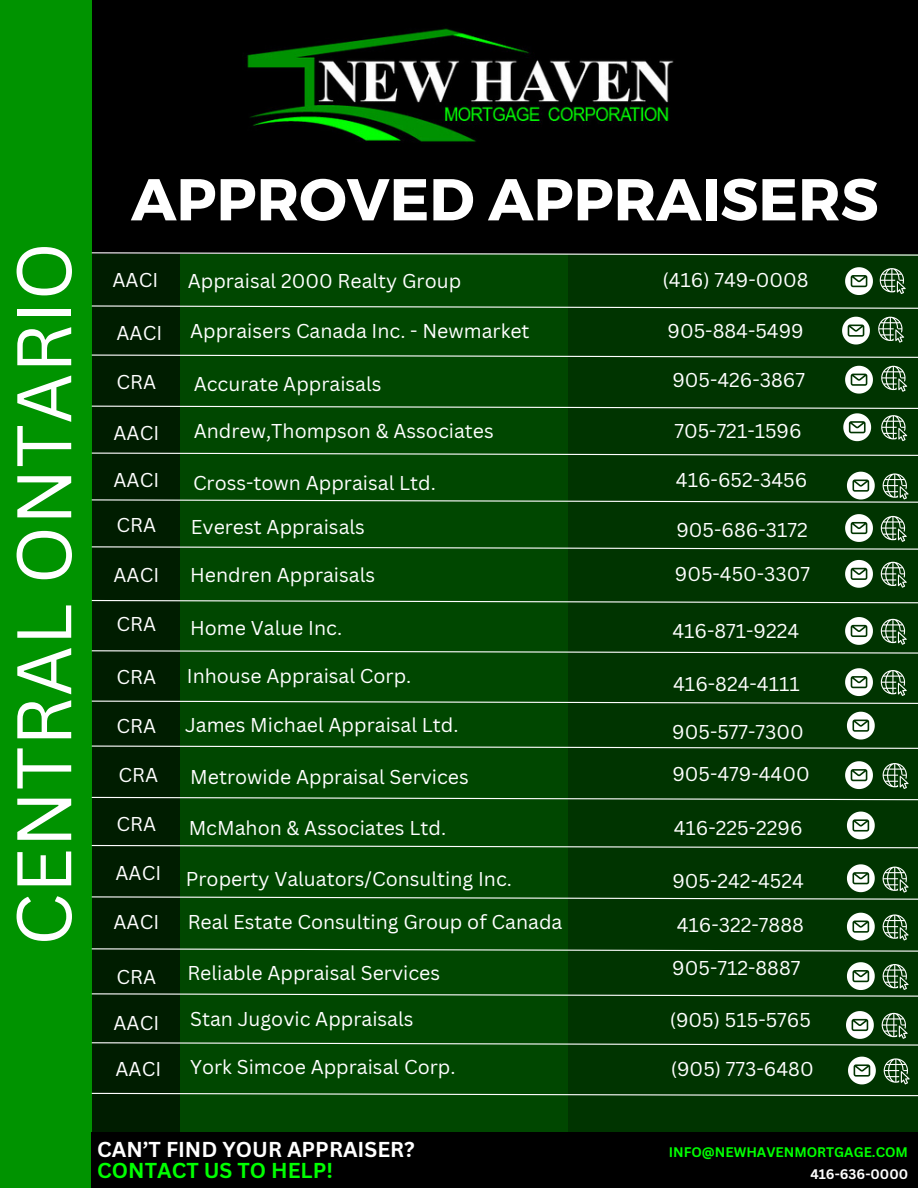
<style>
.page{position:relative;width:918px;height:1188px;background:#000}
.page>*{position:absolute;margin:0;border:0;box-sizing:border-box;transform-origin:0 0}
.t1{font:75.45px "Canva Sans";color:#fff}
.t2{font:700 58.95px "Montserrat";color:#fff}
.t3{font:700 21px/21.3px "Canva Sans";color:#fff}
.t4{font:19.5px "Canva Sans";color:#fff}
.t5{font:700 13.5px "Canva Sans";color:#00ff01}
.t6{font:700 13.5px "Canva Sans";color:#fff}
.s1{color:#00ff01}
</style>
<div class="page">
<img style="left:247px;top:28px;width:427px;height:114px">
<div style="left:87px;top:254px;width:481px;height:878px;background:#001d00"></div>
<div style="left:0;top:0;width:92px;height:1188px;background:#009300"></div>
<div style="left:181px;top:254px;width:737px;height:933px;background:linear-gradient(to right,#004c00,#003000)"></div>
<svg style="left:91px;top:305px;width:827px;height:4px"></svg>
<svg style="left:91px;top:354px;width:827px;height:4px"></svg>
<svg style="left:91px;top:452px;width:827px;height:4px"></svg>
<svg style="left:845px;top:267px;width:28px;height:28px"></svg>
<div style="left:92px;top:1133px;width:826px;height:55px;background:#000"></div>
<svg style="left:845px;top:366px;width:28px;height:28px"></svg>
<svg style="left:91px;top:472px;width:827px;height:31px"></svg>
<svg style="left:91px;top:514px;width:827px;height:36px"></svg>
<svg style="left:845px;top:560px;width:28px;height:28px"></svg>
<svg style="left:881px;top:562px;width:26px;height:26px"></svg>
<svg style="left:91px;top:599px;width:827px;height:5px"></svg>
<svg style="left:91px;top:617px;width:827px;height:37px"></svg>
<svg style="left:91px;top:668px;width:827px;height:37px"></svg>
<svg style="left:91px;top:796px;width:827px;height:5px"></svg>
<svg style="left:91px;top:712px;width:827px;height:37px"></svg>
<svg style="left:91px;top:812px;width:827px;height:37px"></svg>
<svg style="left:847px;top:913px;width:28px;height:28px"></svg>
<svg style="left:883px;top:914px;width:25px;height:26px"></svg>
<svg style="left:91px;top:948px;width:827px;height:4px"></svg>
<svg style="left:91px;top:252px;width:827px;height:4px"></svg>
<svg style="left:91px;top:962px;width:827px;height:35px"></svg>
<svg style="left:91px;top:1092px;width:827px;height:5px"></svg>
<svg style="left:883px;top:763px;width:25px;height:26px"></svg>
<svg style="left:91px;top:405px;width:827px;height:36px"></svg>
<svg style="left:91px;top:864px;width:827px;height:36px"></svg>
<svg style="left:845px;top:761px;width:28px;height:28px"></svg>
<svg style="left:880px;top:268px;width:26px;height:26px"></svg>
<svg style="left:881px;top:366px;width:26px;height:26px"></svg>
<svg style="left:848px;top:1057px;width:28px;height:27px"></svg>
<svg style="left:884px;top:1058px;width:26px;height:26px"></svg>
<svg style="left:842px;top:317px;width:28px;height:28px"></svg>
<svg style="left:878px;top:317px;width:26px;height:26px"></svg>
<svg style="left:91px;top:1011px;width:827px;height:35px"></svg>
<h2 class="t1" style="left:-9px;top:946px;width:706px;rotate:-90deg">CENTRAL ONTARIO</h2>
<p class="t2" style="left:131px;top:161px;width:749px">APPROVED APPRAISERS</p>
<h5 class="t4" style="left:113px;top:267px;width:47px">AACI</h5>
<h4 class="t4" style="left:188px;top:267px;width:275px">Appraisal 2000 Realty Group</h4>
<h4 class="t4" style="left:662px;top:267px;width:148px">(416) 749-0008</h4>
<p class="t4" style="left:117px;top:319px;width:47px">AACI</p>
<p class="t4" style="left:190px;top:318px;width:341px">Appraisers Canada Inc. - Newmarket</p>
<h5 class="t4" style="left:668px;top:317px;width:138px">905-884-5499</h5>
<h5 class="t4" style="left:117px;top:368px;width:41px">CRA</h5>
<p class="t4" style="left:114px;top:419px;width:47px">AACI</p>
<p class="t4" style="left:114px;top:466px;width:47px">AACI</p>
<h5 class="t4" style="left:117px;top:512px;width:41px">CRA</h5>
<p class="t4" style="left:114px;top:561px;width:47px">AACI</p>
<p class="t4" style="left:117px;top:610px;width:41px">CRA</p>
<h5 class="t4" style="left:117px;top:663px;width:41px">CRA</h5>
<p class="t4" style="left:117px;top:713px;width:41px">CRA</p>
<p class="t4" style="left:119px;top:761px;width:41px">CRA</p>
<h5 class="t4" style="left:117px;top:810px;width:41px">CRA</h5>
<p class="t4" style="left:116px;top:859px;width:47px">AACI</p>
<p class="t4" style="left:114px;top:909px;width:47px">AACI</p>
<h5 class="t4" style="left:117px;top:963px;width:41px">CRA</h5>
<h4 class="t4" style="left:194px;top:370px;width:189px">Accurate Appraisals</h4>
<h4 class="t4" style="left:672px;top:367px;width:134px">905-426-3867</h4>
<h5 class="t4" style="left:194px;top:417px;width:302px">Andrew,Thompson &amp; Associates</h5>
<h5 class="t4" style="left:674px;top:417px;width:129px">705-721-1596</h5>
<h4 class="t4" style="left:193px;top:469px;width:244px">Cross-town Appraisal Ltd.</h4>
<h4 class="t4" style="left:191px;top:513px;width:176px">Everest Appraisals</h4>
<h4 class="t4" style="left:190px;top:561px;width:187px">Hendren Appraisals</h4>
<h4 class="t4" style="left:190px;top:615px;width:153px">Home Value Inc.</h4>
<h4 class="t4" style="left:187px;top:662px;width:226px">Inhouse Appraisal Corp.</h4>
<h4 class="t4" style="left:185px;top:712px;width:275px">James Michael Appraisal Ltd.</h4>
<h4 class="t4" style="left:676px;top:466px;width:133px">416-652-3456</h4>
<h4 class="t4" style="left:676px;top:516px;width:133px">905-686-3172</h4>
<h4 class="t4" style="left:675px;top:560px;width:137px">905-450-3307</h4>
<h4 class="t4" style="left:672px;top:617px;width:128px">416-871-9224</h4>
<h5 class="t4" style="left:673px;top:670px;width:128px">416-824-4111</h5>
<h5 class="t4" style="left:672px;top:718px;width:133px">905-577-7300</h5>
<h5 class="t4" style="left:190px;top:763px;width:280px">Metrowide Appraisal Services</h5>
<h5 class="t4" style="left:672px;top:760px;width:139px">905-479-4400</h5>
<h4 class="t4" style="left:189px;top:814px;width:259px">McMahon &amp; Associates Ltd.</h4>
<h5 class="t4" style="left:674px;top:814px;width:130px">416-225-2296</h5>
<h5 class="t4" style="left:186px;top:866px;width:328px">Property Valuators/Consulting Inc.</h5>
<h5 class="t4" style="left:672px;top:867px;width:133px">905-242-4524</h5>
<h4 class="t4" style="left:188px;top:909px;width:376px">Real Estate Consulting Group of Canada</h4>
<h4 class="t4" style="left:187px;top:959px;width:254px">Reliable Appraisal Services</h4>
<h5 class="t4" style="left:677px;top:912px;width:129px">416-322-7888</h5>
<h5 class="t4" style="left:672px;top:954px;width:130px">905-712-8887</h5>
<p class="t4" style="left:114px;top:1010px;width:47px">AACI</p>
<p class="t4" style="left:190px;top:1005px;width:225px">Stan Jugovic Appraisals</p>
<h5 class="t4" style="left:670px;top:1007px;width:143px">(905) 515-5765</h5>
<p class="t4" style="left:116px;top:1055px;width:47px">AACI</p>
<h5 class="t4" style="left:190px;top:1053px;width:267px">York Simcoe Appraisal Corp.</h5>
<h5 class="t4" style="left:671px;top:1055px;width:144px">(905) 773-6480</h5>
<h5 class="t3" style="left:97px;top:1138px;width:319px">CAN’T FIND YOUR APPRAISER?<br><span class="s1">CONTACT US TO HELP!</span></h5>
<h5 class="t5" style="left:669px;top:1143px;width:241px">INFO@NEWHAVENMORTGAGE.COM</h5>
<h5 class="t6" style="left:810px;top:1165px;width:99px">416-636-0000</h5>
</div>
